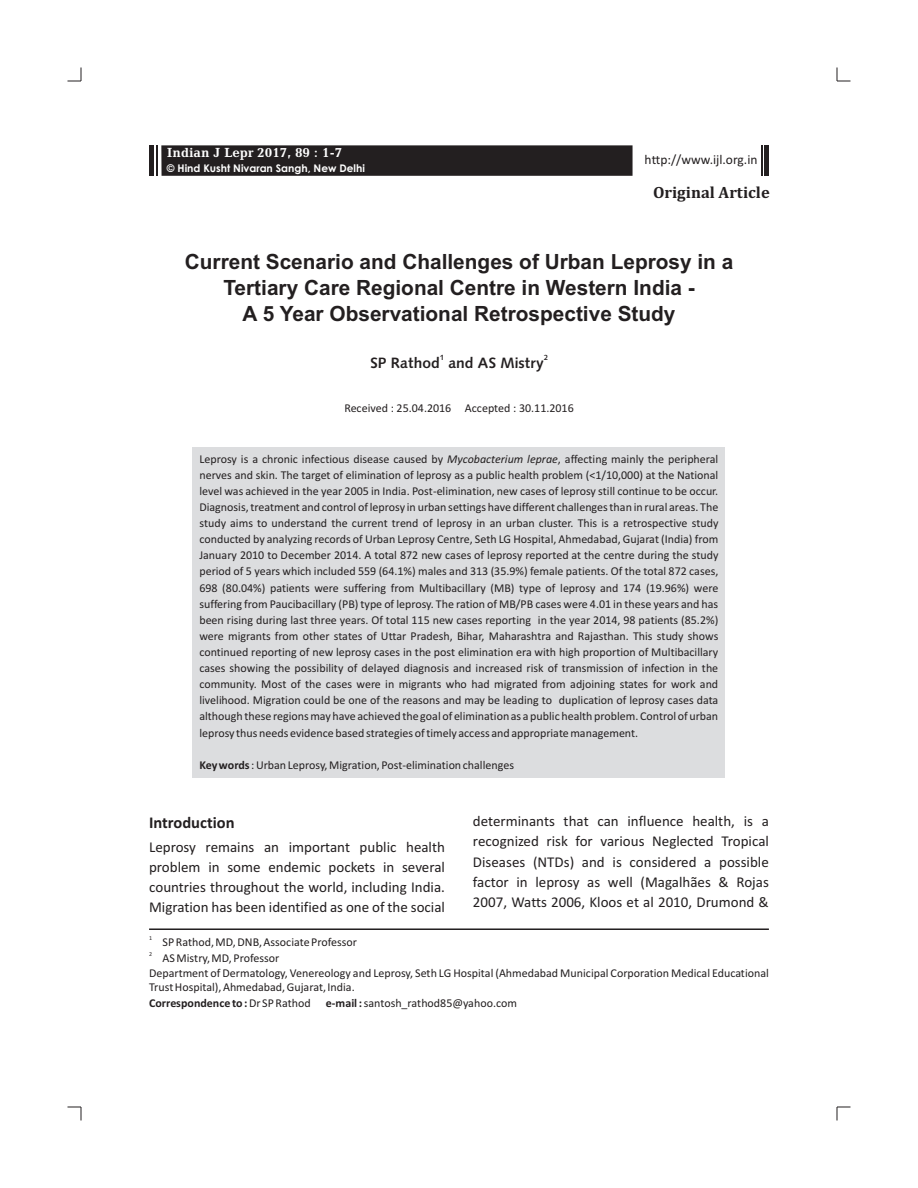
<style>
.page{position:relative;width:918px;height:1188px;background:#fff}
.page>*{position:absolute;margin:0;border:0;box-sizing:border-box;transform-origin:0 0}
.t1{font:700 21px/25.8px "Arial";color:#231f20;text-align:center}
.t2{font:700 16.5px "Cambria";color:#231f20}
.t3{font:700 16.5px "Calibri";color:#231f20}
.t4{font:15px/20.1px "Calibri";color:#231f20;text-align:justify}
.t5{font:15px "Humanist 531 BT Roman A,Bold";color:#231f20}
.t6{font:700 13.5px "Candida BT";color:#fff}
.t7{font:13.5px "Calibri";color:#231f20}
.t8{font:12px/16px "Calibri";color:#231f20;text-align:justify}
.t9{font:700 10.5px "Century Gothic";color:#fff}
.t10{font:7.5px "Humanist 531 BT Roman A,Bold";color:#231f20}
.t11{font:6px "Calibri";color:#231f20}
.s1{font-style:italic}
.s2{font-weight:700}
</style>
<div class="page">
<div style="left:161px;top:145px;width:472px;height:31px;background:#231f20"></div>
<div style="left:149px;top:145px;width:5px;height:31px;background:#231f20"></div>
<div style="left:193px;top:447px;width:532px;height:331px;background:#dcdddf"></div>
<hr style="left:156px;top:145px;width:2px;height:31px;background:#231f20">
<hr style="left:765px;top:145px;width:4px;height:31px;background:#231f20">
<hr style="left:761px;top:145px;width:2px;height:31px;background:#231f20">
<hr style="left:149px;top:928px;width:620px;height:2px;background:#231f20">
<svg style="left:68px;top:68px;width:14px;height:14px"></svg>
<svg style="left:837px;top:68px;width:13px;height:14px"></svg>
<svg style="left:68px;top:1107px;width:14px;height:13px"></svg>
<svg style="left:837px;top:1107px;width:13px;height:13px"></svg>
<p class="t6" style="left:167px;top:147px;width:177px">Indian J Lepr 2017, 89 : 1-7</p>
<p class="t9" style="left:167px;top:164px;width:200px">© Hind Kusht Nivaran Sangh, New Delhi</p>
<p class="t7" style="left:645px;top:154px;width:114px">http://www.ijl.org.in</p>
<h2 class="t2" style="left:653px;top:185px;width:118px">Original Article</h2>
<h1 class="t1" style="left:185px;top:251px;width:550px">Current Scenario and Challenges of Urban Leprosy in a<br>Tertiary Care Regional Centre in Western India -<br>A 5 Year Observational Retrospective Study</h1>
<p class="t10" style="left:440px;top:355px;width:6px">1</p>
<p class="t10" style="left:544px;top:355px;width:6px">2</p>
<p class="t5" style="left:370px;top:357px;width:175px">SP Rathod and AS Mistry</p>
<p class="t8" style="left:344px;top:401px;width:231px">Received : 25.04.2016 Accepted : 30.11.2016</p>
<p class="t8" style="left:199px;top:452px;width:521px">Leprosy is a chronic infectious disease caused by <span class="s1">Mycobacterium leprae</span>, affecting mainly the peripheral nerves and skin. The target of elimination of leprosy as a public health problem (&lt;1/10,000) at the National level was achieved in the year 2005 in India. Post-elimination, new cases of leprosy still continue to be occur.<br>Diagnosis, treatment and control of leprosy in urban settings have different challenges than in rural areas. The study aims to understand the current trend of leprosy in an urban cluster. This is a retrospective study conducted by analyzing records of Urban Leprosy Centre, Seth LG Hospital, Ahmedabad, Gujarat (India) from January 2010 to December 2014. A total 872 new cases of leprosy reported at the centre during the study period of 5 years which included 559 (64.1%) males and 313 (35.9%) female patients. Of the total 872 cases, 698 (80.04%) patients were suffering from Multibacillary (MB) type of leprosy and 174 (19.96%) were suffering from Paucibacillary (PB) type of leprosy. The ration of MB/PB cases were 4.01 in these years and has been rising during last three years. Of total 115 new cases reporting in the year 2014, 98 patients (85.2%) were migrants from other states of Uttar Pradesh, Bihar, Maharashtra and Rajasthan. This study shows continued reporting of new leprosy cases in the post elimination era with high proportion of Multibacillary cases showing the possibility of delayed diagnosis and increased risk of transmission of infection in the community. Most of the cases were in migrants who had migrated from adjoining states for work and livelihood. Migration could be one of the reasons and may be leading to duplication of leprosy cases data although these regions may have achieved the goal of elimination as a public health problem. Control of urban leprosy thus needs evidence based strategies of timely access and appropriate management.</p>
<p class="t8" style="left:199px;top:758px;width:316px"><span class="s2">Key words</span> : Urban Leprosy, Migration, Post-elimination challenges</p>
<h2 class="t3" style="left:149px;top:815px;width:87px">Introduction</h2>
<p class="t4" style="left:149px;top:838px;width:297px">Leprosy remains an important public health problem in some endemic pockets in several countries throughout the world, including India.<br>Migration has been identified as one of the social</p>
<p class="t4" style="left:473px;top:812px;width:298px">determinants that can influence health, is a recognized risk for various Neglected Tropical Diseases (NTDs) and is considered a possible factor in leprosy as well (Magalhães &amp; Rojas 2007, Watts 2006, Kloos et al 2010, Drumond &amp;</p>
<p class="t11" style="left:149px;top:936px;width:5px">1</p>
<p class="t8" style="left:163px;top:935px;width:196px">SP Rathod, MD, DNB, Associate Professor</p>
<p class="t11" style="left:149px;top:951px;width:5px">2</p>
<p class="t8" style="left:149px;top:951px;width:621px;line-height:15px;text-align:left;text-indent:13px">AS Mistry, MD, Professor<br>Department of Dermatology, Venereology and Leprosy, Seth LG Hospital (Ahmedabad Municipal Corporation Medical Educational Trust Hospital),Ahmedabad, Gujarat, India.<br><span class="s2">Correspondence to :</span>Dr SP Rathod</p>
<p class="t8" style="left:326px;top:996px;width:193px"><span class="s2">e-mail :</span>santosh_rathod85@yahoo.com</p>
</div>
